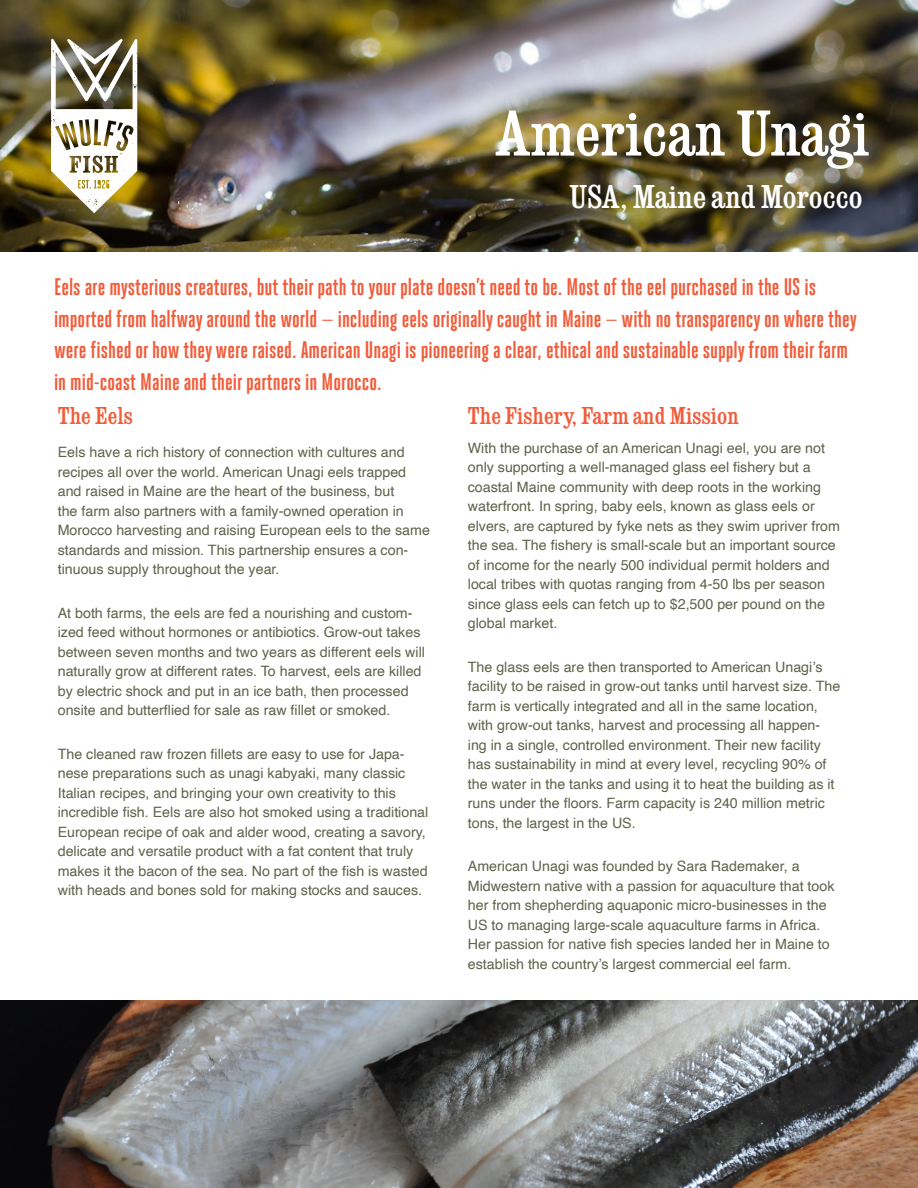
<style>
.page{position:relative;width:918px;height:1188px;background:#fff}
.page>*{position:absolute;margin:0;border:0;box-sizing:border-box;transform-origin:0 0}
.t1{font:67.5px "Consort RR Medium Condensed";color:#fff}
.intro{font:34.5px "Consort RR Medium Condensed";color:#fff}
.t2{font:25.5px "Consort RR Medium Condensed";color:#f15c3a}
.intro-2{font:700 24px/31.5px "Heroic Condensed";color:#f15c3a}
.body{font:14.25px/19.5px "Helvetica";color:#60614b}
</style>
<div class="page">
<img style="left:0;top:1001px;width:918px;height:187px">
<img style="left:0;top:0;width:918px;height:252px">
<img style="left:51px;top:39px;width:86px;height:174px">
<p class="t1" style="left:495px;top:95px;width:376px">American Unagi</p>
<p class="intro" style="left:570px;top:178px;width:294px">USA, Maine and Morocco</p>
<p class="intro-2" style="left:54px;top:271px;width:804px">Eels are mysterious creatures, but their path to your plate doesn’t need to be. Most of the eel purchased in the US is imported from halfway around the world — including eels originally caught in Maine — with no transparency on where they were fished or how they were raised. American Unagi is pioneering a clear, ethical and sustainable supply from their farm in mid-coast Maine and their partners in Morocco.</p>
<p class="t2" style="left:468px;top:401px;width:273px">The Fishery, Farm and Mission</p>
<p class="body" style="left:468px;top:438px;width:374px">With the purchase of an American Unagi eel, you are not only supporting a well-managed glass eel fishery but a coastal Maine community with deep roots in the working waterfront. In spring, baby eels, known as glass eels or elvers, are captured by fyke nets as they swim upriver from the sea. The fishery is small-scale but an important source of income for the nearly 500 individual permit holders and local tribes with quotas ranging from 4-50 lbs per season since glass eels can fetch up to $2,500 per pound on the global market.</p>
<p class="body" style="left:468px;top:657px;width:374px">The glass eels are then transported to American Unagi’s facility to be raised in grow-out tanks until harvest size. The farm is vertically integrated and all in the same location, with grow-out tanks, harvest and processing all happen&shy;ing in a single, controlled environment. Their new facility has sustainability in mind at every level, recycling 90% of the water in the tanks and using it to heat the building as it runs under the floors. Farm capacity is 240 million metric tons, the largest in the US.</p>
<p class="body" style="left:468px;top:857px;width:368px">American Unagi was founded by Sara Rademaker, a Midwestern native with a passion for aquaculture that took her from shepherding aquaponic micro-businesses in the US to managing large-scale aquaculture farms in Africa.<br>Her passion for native fish species landed her in Maine to establish the country’s largest commercial eel farm.</p>
<p class="t2" style="left:58px;top:401px;width:77px">The Eels</p>
<p class="body" style="left:58px;top:443px;width:374px">Eels have a rich history of connection with cultures and recipes all over the world. American Unagi eels trapped and raised in Maine are the heart of the business, but<br>the farm also partners with a family-owned operation in Morocco harvesting and raising European eels to the same standards and mission. This partnership ensures a con&shy;tinuous supply throughout the year.</p>
<p class="body" style="left:58px;top:603px;width:369px">At both farms, the eels are fed a nourishing and custom&shy;ized feed without hormones or antibiotics. Grow-out takes between seven months and two years as different eels will naturally grow at different rates. To harvest, eels are killed by electric shock and put in an ice bath, then processed onsite and butterflied for sale as raw fillet or smoked.</p>
<p class="body" style="left:58px;top:744px;width:372px">The cleaned raw frozen fillets are easy to use for Japa&shy;nese preparations such as unagi kabyaki, many classic Italian recipes, and bringing your own creativity to this incredible fish. Eels are also hot smoked using a traditional European recipe of oak and alder wood, creating a savory, delicate and versatile product with a fat content that truly makes it the bacon of the sea. No part of the fish is wasted with heads and bones sold for making stocks and sauces.</p>
</div>
